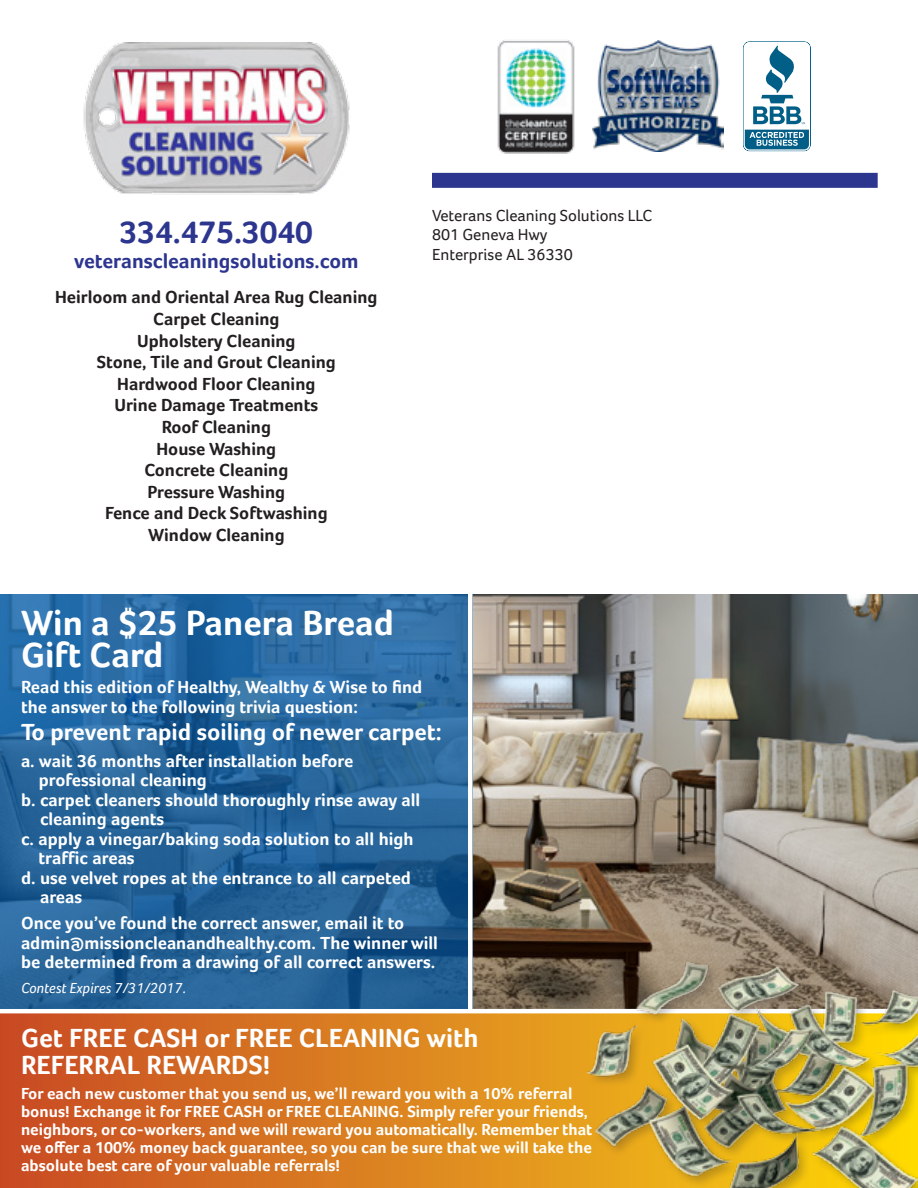
<style>
.page{position:relative;width:918px;height:1188px;background:#fff}
.page>*{position:absolute;margin:0;border:0;box-sizing:border-box;transform-origin:0 0}
.t1{font:700 36px/31.5px "Foco";color:#fff}
.t2{font:700 32.25px "Foco";color:#2d368f}
.t3{font:700 27px/27px "Foco";color:#fff}
.t4{font:700 24px "Foco";color:#fff}
.t5{font:700 21px "Foco";color:#2d368f}
.t6{font:700 18px/19.5px "Foco";color:#fff}
.t7{font:700 18px/21.6px "Foco";color:#231f20;text-align:center}
.t8{font:700 16.5px/18px "Foco";color:#fff}
.t9{font:16.5px/19.8px "Foco";color:#231f20}
.t10{font:italic 15px "Foco";color:#fff}
</style>
<div class="page">
<img style="left:473px;top:594px;width:445px;height:415px">
<svg style="left:0;top:1013px;width:577px;height:175px;background:#d77521"></svg>
<svg style="left:0;top:594px;width:468px;height:415px;background:#26659c"></svg>
<img style="left:577px;top:955px;width:341px;height:233px">
<img style="left:593px;top:41px;width:130px;height:111px">
<img style="left:497px;top:40px;width:78px;height:114px">
<svg style="left:743px;top:41px;width:68px;height:110px"></svg>
<img style="left:83px;top:43px;width:267px;height:152px">
<div style="left:432px;top:173px;width:446px;height:15px;background:#2d368f"></div>
<h2 class="t2" style="left:120px;top:213px;width:195px">334.475.3040</h2>
<p class="t5" style="left:74px;top:249px;width:286px">veteranscleaningsolutions.com</p>
<p class="t7" style="left:55px;top:286px;width:324px">Heirloom and Oriental Area Rug Cleaning<br>Carpet Cleaning<br>Upholstery Cleaning<br>Stone, Tile and Grout Cleaning<br>Hardwood Floor Cleaning<br>Urine Damage Treatments<br>Roof Cleaning<br>House Washing<br>Concrete Cleaning<br>Pressure Washing<br>Fence and Deck Softwashing<br>Window Cleaning</p>
<p class="t9" style="left:432px;top:205px;width:222px">Veterans Cleaning Solutions LLC<br>801 Geneva Hwy<br>Enterprise AL 36330</p>
<h1 class="t1" style="left:21px;top:607px;width:374px">Win a $25 Panera Bread<br>Gift Card</h1>
<p class="t6" style="left:21px;top:677px;width:403px">Read this edition of Healthy, Wealthy &amp; Wise to find the answer to the following trivia question:</p>
<h3 class="t4" style="left:21px;top:718px;width:422px">To prevent rapid soiling of newer carpet:</h3>
<p class="t6" style="left:21px;top:751px;width:334px">a. wait 36 months after installation before</p>
<p class="t6" style="left:39px;top:770px;width:169px">professional cleaning</p>
<p class="t6" style="left:21px;top:790px;width:401px">b. carpet cleaners should thoroughly rinse away all</p>
<p class="t6" style="left:40px;top:809px;width:126px">cleaning agents</p>
<p class="t6" style="left:21px;top:829px;width:394px">c. apply a vinegar/baking soda solution to all high</p>
<p class="t6" style="left:39px;top:848px;width:98px">traffic areas</p>
<p class="t6" style="left:21px;top:868px;width:392px">d. use velvet ropes at the entrance to all carpeted</p>
<p class="t6" style="left:40px;top:887px;width:44px">areas</p>
<p class="t6" style="left:21px;top:913px;width:419px">Once you’ve found the correct answer, email it to admin@missioncleanandhealthy.com. The winner will be determined from a drawing of all correct answers.</p>
<p class="t10" style="left:21px;top:980px;width:166px">Contest Expires 7/31/2017.</p>
<h3 class="t3" style="left:21px;top:1024px;width:459px">Get FREE CASH or FREE CLEANING with<br>REFERRAL REWARDS!</h3>
<p class="t8" style="left:21px;top:1084px;width:573px">For each new customer that you send us, we’ll reward you with a 10% referral bonus! Exchange it for FREE CASH or FREE CLEANING. Simply refer your friends, neighbors, or co-workers, and we will reward you automatically. Remember that we offer a 100% money back guarantee, so you can be sure that we will take the absolute best care of your valuable referrals!</p>
</div>
